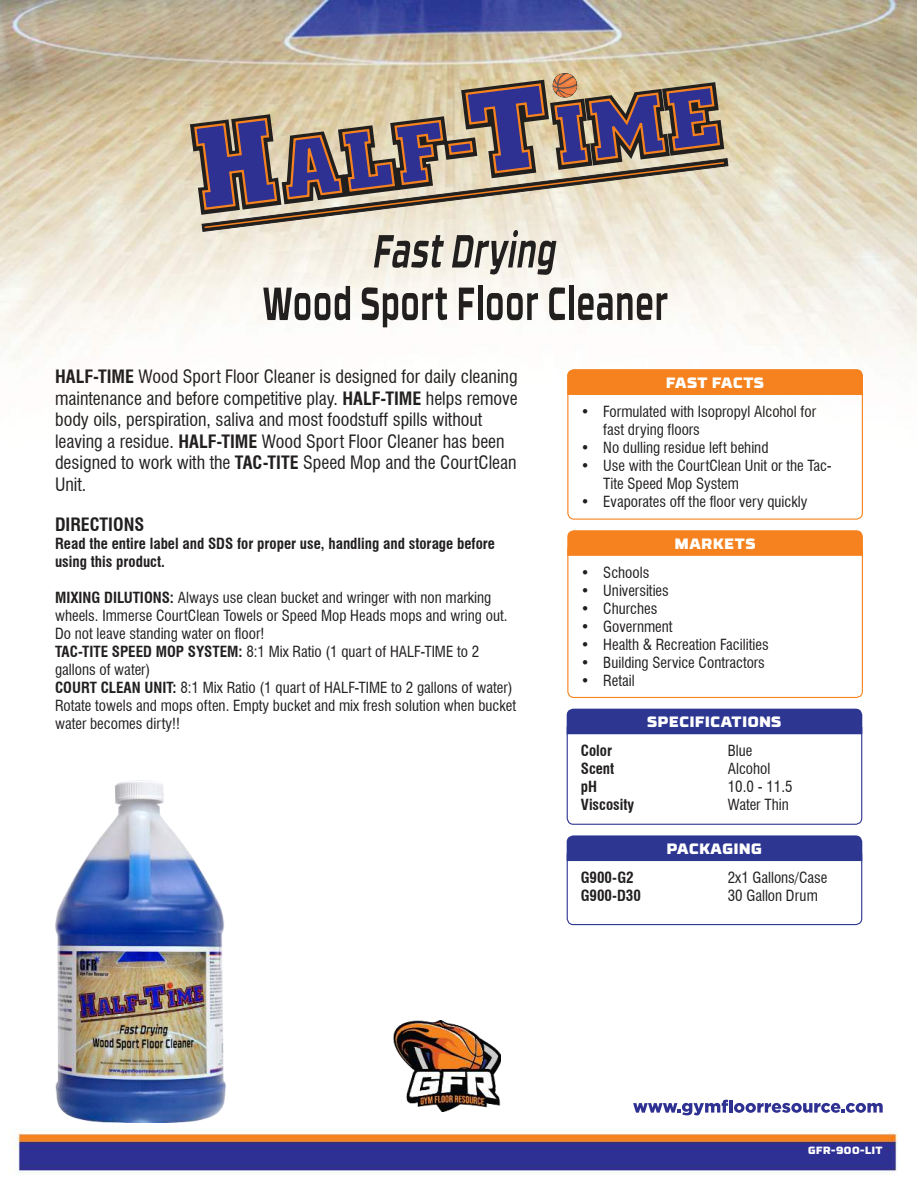
<style>
.page{position:relative;width:918px;height:1188px;background:#fff}
.page>*{position:absolute;margin:0;border:0;box-sizing:border-box;transform-origin:0 0}
.t1{font:condensed 18px/21.6px "Swiss 721 BT";color:#221f1f}
.t2{font:700 condensed 18px "Swiss 721 BT";color:#221f1f}
.t3{font:condensed 15px/18px "Swiss 721 BT";color:#221f1f}
.t4{font:700 condensed 15px/18px "Swiss 721 BT";color:#221f1f}
.t5{font:900 15px "RB No 3.1";letter-spacing:.05em;color:#fff}
.t6{font:900 10.5px "RB No 3.1";letter-spacing:.05em;color:#fff}
.s1{font-weight:700}
</style>
<div class="page">
<img style="left:0;top:0;width:917px;height:1175px">
<div style="left:567px;top:369px;width:296px;height:151px;border:1px solid #f5821f;border-radius:6px"></div>
<div style="left:567px;top:721px;width:295px;height:104px;border:1px solid #2d3691;border-radius:6px"></div>
<div style="left:567px;top:709px;width:295px;height:25px;background:#2d3691"></div>
<div style="left:567px;top:848px;width:295px;height:77px;border:1px solid #2d3691;border-radius:6px"></div>
<div style="left:567px;top:835px;width:295px;height:26px;background:#2d3691"></div>
<div style="left:567px;top:543px;width:296px;height:155px;border:1px solid #f5821f;border-radius:6px"></div>
<div style="left:567px;top:369px;width:296px;height:26px;background:#f5821f"></div>
<svg style="left:567px;top:530px;width:296px;height:26px;background:#f58423"></svg>
<svg style="left:366px;top:1021px;width:28px;height:66px"></svg>
<svg style="left:263px;top:286px;width:87px;height:34px"></svg>
<svg style="left:362px;top:287px;width:85px;height:40px"></svg>
<svg style="left:459px;top:288px;width:15px;height:32px"></svg>
<hr style="left:478px;top:286px;width:4px;height:34px;background:#221f1f">
<svg style="left:487px;top:293px;width:51px;height:27px"></svg>
<svg style="left:549px;top:287px;width:16px;height:33px"></svg>
<div style="left:569px;top:286px;width:5px;height:34px;background:#221f1f"></div>
<svg style="left:578px;top:293px;width:89px;height:27px"></svg>
<svg style="left:184px;top:74px;width:546px;height:146px;background:#d5c8ac"></svg>
<svg style="left:195px;top:65px;width:533px;height:210px;background:#b2a39b"></svg>
<svg style="left:633px;top:1100px;width:95px;height:15px"></svg>
<hr style="left:729px;top:1100px;width:4px;height:13px;background:#2e3092">
<svg style="left:734px;top:1103px;width:149px;height:10px"></svg>
<img style="left:55px;top:781px;width:172px;height:342px">
<img style="left:394px;top:1021px;width:106px;height:91px">
<p class="t1" style="left:55px;top:367px;width:464px"><span class="s1">HALF-TIME</span> Wood Sport Floor Cleaner is designed for daily cleaning maintenance and before competitive play. <span class="s1">HALF-TIME</span> helps remove body oils, perspiration, saliva and most foodstuff spills without leaving a residue. <span class="s1">HALF-TIME</span> Wood Sport Floor Cleaner has been designed to work with the <span class="s1">TAC-TITE</span> Speed Mop and the CourtClean Unit.</p>
<p class="t2" style="left:55px;top:517px;width:91px">DIRECTIONS</p>
<p class="t4" style="left:55px;top:535px;width:442px">Read the entire label and SDS for proper use, handling and storage before using this product.</p>
<p class="t3" style="left:55px;top:590px;width:463px"><span class="s1">MIXING DILUTIONS:</span> Always use clean bucket and wringer with non marking wheels. Immerse CourtClean Towels or Speed Mop Heads mops and wring out.<br>Do not leave standing water on floor!<br><span class="s1">TAC-TITE SPEED MOP SYSTEM:</span> 8:1 Mix Ratio (1 quart of HALF-TIME to 2 gallons of water)<br><span class="s1">COURT CLEAN UNIT:</span> 8:1 Mix Ratio (1 quart of HALF-TIME to 2 gallons of water)<br>Rotate towels and mops often. Empty bucket and mix fresh solution when bucket water becomes dirty!!</p>
<p class="t5" style="left:666px;top:374px;width:99px">FAST FACTS</p>
<p class="t3" style="left:603px;top:404px;width:214px;text-indent:-22px">• Formulated with Isopropyl Alcohol for fast drying floors</p>
<p class="t3" style="left:581px;top:440px;width:189px">• No dulling residue left behind</p>
<p class="t3" style="left:603px;top:458px;width:230px;text-indent:-22px">• Use with the CourtClean Unit or the Tac-<br>Tite Speed Mop System</p>
<p class="t3" style="left:581px;top:494px;width:228px">• Evaporates off the floor very quickly</p>
<p class="t5" style="left:675px;top:535px;width:82px">MARKETS</p>
<p class="t3" style="left:581px;top:565px;width:70px">• Schools</p>
<p class="t3" style="left:581px;top:583px;width:90px">• Universities</p>
<p class="t3" style="left:581px;top:601px;width:78px">• Churches</p>
<p class="t3" style="left:581px;top:619px;width:93px">• Government</p>
<p class="t3" style="left:581px;top:637px;width:189px">• Health &amp; Recreation Facilities</p>
<p class="t3" style="left:581px;top:655px;width:186px">• Building Service Contractors</p>
<p class="t3" style="left:581px;top:673px;width:55px">• Retail</p>
<p class="t5" style="left:648px;top:713px;width:135px">SPECIFICATIONS</p>
<p class="t4" style="left:581px;top:743px;width:33px">Color</p>
<p class="t3" style="left:728px;top:743px;width:26px">Blue</p>
<p class="t4" style="left:581px;top:761px;width:35px">Scent</p>
<p class="t3" style="left:728px;top:761px;width:44px">Alcohol</p>
<p class="t4" style="left:581px;top:779px;width:18px">pH</p>
<p class="t3" style="left:728px;top:779px;width:66px">10.0 - 11.5</p>
<p class="t4" style="left:581px;top:797px;width:55px">Viscosity</p>
<p class="t3" style="left:728px;top:797px;width:62px">Water Thin</p>
<p class="t5" style="left:667px;top:840px;width:96px">PACKAGING</p>
<p class="t4" style="left:581px;top:870px;width:54px">G900-G2</p>
<p class="t3" style="left:728px;top:870px;width:101px">2x1 Gallons/Case</p>
<p class="t4" style="left:581px;top:888px;width:62px">G900-D30</p>
<p class="t3" style="left:728px;top:888px;width:92px">30 Gallon Drum</p>
<p class="t6" style="left:808px;top:1144px;width:76px">GFR-900-LIT</p>
</div>
